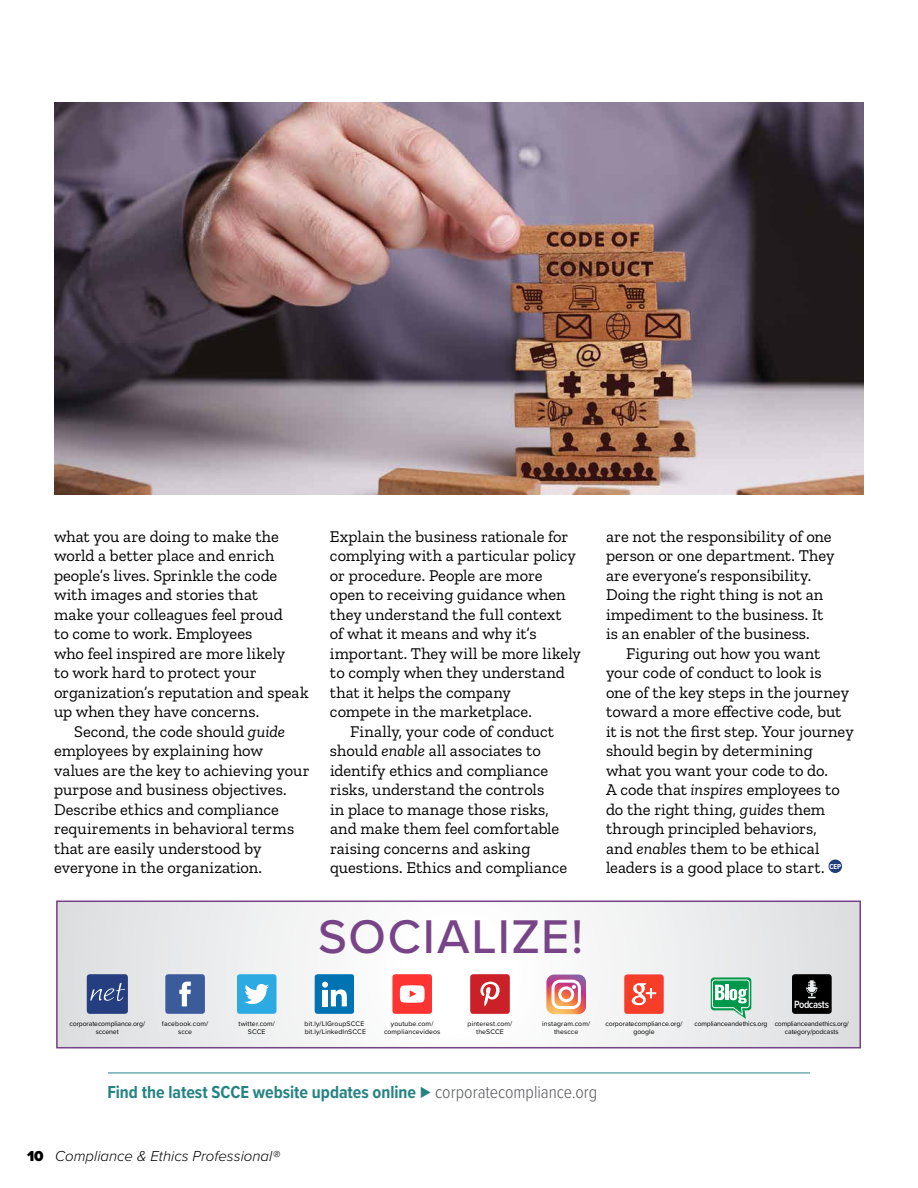
<style>
.page{position:relative;width:918px;height:1188px;background:#fff}
.page>*{position:absolute;margin:0;border:0;box-sizing:border-box;transform-origin:0 0}
.t1{font:500 49.05px "Proxima Nova";letter-spacing:.03em;color:#748}
.t2{font:700 18px "Proxima Nova Cond";color:#278383}
.t3{font:16.5px/19.5px "Zilla Slab";color:#000}
.t4{font:italic 300 15px "Proxima Nova";color:#000}
.t5{font:600 10.8px "Proxima Nova Cond";letter-spacing:-.035em;color:#fff}
.t6{font:6.9px/8.2px "Proxima Nova";letter-spacing:.005em;color:#000;text-align:center}
.t7{font:6.9px/8.2px "Proxima Nova";letter-spacing:-.015em;color:#000;text-align:center}
.s1{font-style:italic}
.s2{font-family:"Mar Vo Sym";font-weight:400}
.s3{font-weight:300;color:#58595b}
.s4{font-weight:900;font-style:normal}
</style>
<div class="page">
<svg style="left:59px;top:904px;width:799px;height:141px"></svg>
<div style="left:56px;top:901px;width:805px;height:147px;border:2px solid #748"></div>
<svg style="left:470px;top:974px;width:40px;height:40px;background:#d23e44"></svg>
<svg style="left:546px;top:975px;width:40px;height:39px"></svg>
<svg style="left:165px;top:974px;width:40px;height:40px;background:#546fa7"></svg>
<svg style="left:87px;top:974px;width:41px;height:40px;background:#364e89"></svg>
<svg style="left:711px;top:977px;width:40px;height:42px;background:#73c39a"></svg>
<svg style="left:315px;top:974px;width:39px;height:40px"></svg>
<div style="left:792px;top:974px;width:40px;height:40px;background:#000;border-radius:3px"></div>
<svg style="left:806px;top:980px;width:12px;height:18px"></svg>
<svg style="left:392px;top:974px;width:40px;height:40px"></svg>
<svg style="left:237px;top:974px;width:40px;height:40px"></svg>
<svg style="left:624px;top:975px;width:40px;height:39px;background:#f75947"></svg>
<div style="left:829px;top:860px;width:13px;height:13px;background:#1f3d7b;border-radius:50%"></div>
<hr style="left:108px;top:1073px;width:702px;height:1px;background:#278383">
<img style="left:54px;top:103px;width:810px;height:391px">
<p class="t3" style="left:54px;top:526px;width:256px">what you are doing to make the world a better place and enrich people’s lives. Sprinkle the code with images and stories that<br>make your colleagues feel proud<br>to come to work. Employees<br>who feel inspired are more likely<br>to work hard to protect your organization’s reputation and speak up when they have concerns.</p>
<p class="t3" style="left:54px;top:721px;width:257px;text-indent:20px">Second, the code should <span class="s1">guide </span>employees by explaining how values are the key to achieving your purpose and business objectives.<br>Describe ethics and compliance requirements in behavioral terms that are easily understood by everyone in the organization.</p>
<p class="t3" style="left:330px;top:526px;width:240px">Explain the business rationale for</p>
<p class="t3" style="left:330px;top:546px;width:248px">complying with a particular policy</p>
<p class="t3" style="left:330px;top:565px;width:214px">or procedure. People are more</p>
<p class="t3" style="left:330px;top:585px;width:237px">open to receiving guidance when</p>
<p class="t3" style="left:330px;top:604px;width:233px">they understand the full context</p>
<p class="t3" style="left:330px;top:624px;width:208px">of what it means and why it’s</p>
<p class="t3" style="left:330px;top:643px;width:252px">important. They will be more likely</p>
<p class="t3" style="left:330px;top:663px;width:236px">to comply when they understand</p>
<p class="t3" style="left:330px;top:682px;width:183px">that it helps the company</p>
<p class="t3" style="left:330px;top:702px;width:203px">compete in the marketplace.</p>
<p class="t3" style="left:350px;top:721px;width:205px">Finally, your code of conduct</p>
<p class="t3" style="left:330px;top:741px;width:212px">should <span class="s1">enable</span> all associates to</p>
<p class="t3" style="left:330px;top:760px;width:220px">identify ethics and compliance</p>
<p class="t3" style="left:330px;top:780px;width:216px">risks, understand the controls</p>
<p class="t3" style="left:330px;top:799px;width:220px">in place to manage those risks,</p>
<p class="t3" style="left:330px;top:819px;width:231px">and make them feel comfortable</p>
<p class="t3" style="left:330px;top:838px;width:202px">raising concerns and asking</p>
<p class="t3" style="left:330px;top:858px;width:239px">questions. Ethics and compliance</p>
<h1 class="t1" style="left:318px;top:901px;width:266px">SOCIALIZE!</h1>
<p class="t3" style="left:606px;top:526px;width:230px">are not the responsibility of one person or one department. They are everyone’s responsibility.<br>Doing the right thing is not an impediment to the business. It is an enabler of the business.</p>
<p class="t3" style="left:606px;top:644px;width:249px;text-indent:20px">Figuring out how you want your code of conduct to look is<br>one of the key steps in the journey toward a more effective code, but it is not the first step. Your journey should begin by determining<br>what you want your code to do.<br>A code that <span class="s1">inspires</span> employees to do the right thing, <span class="s1">guides</span> them through principled behaviors,<br>and <span class="s1">enables</span> them to be ethical leaders is a good place to start. <sup>CEP</sup></p>
<p class="t5" style="left:794px;top:996px;width:37px">Podcasts</p>
<p class="t6" style="left:468px;top:1019px;width:46px">pinterest.com/ theSCCE</p>
<p class="t6" style="left:542px;top:1019px;width:49px">instagram.com/ thescce</p>
<p class="t6" style="left:305px;top:1028px;width:63px">bit.ly/LinkedInSCCE</p>
<p class="t7" style="left:775px;top:1019px;width:76px">complianceandethics.org/ category/podcasts</p>
<p class="t6" style="left:238px;top:1019px;width:38px">twitter.com/<br>SCCE</p>
<p class="t6" style="left:605px;top:1019px;width:79px">corporatecompliance.org/ google</p>
<p class="t6" style="left:384px;top:1019px;width:58px">youtube.com/ compliancevideos</p>
<p class="t6" style="left:162px;top:1019px;width:48px">facebook.com/ scce</p>
<p class="t7" style="left:70px;top:1019px;width:77px">corporatecompliance.org/ sccenet</p>
<p class="t6" style="left:305px;top:1019px;width:61px">bit.ly/LIGroupSCCE</p>
<p class="t7" style="left:694px;top:1019px;width:75px">complianceandethics.org</p>
<p class="t2" style="left:107px;top:1079px;width:491px">Find the latest SCCE website updates online <span class="s2">·</span> <span class="s3">corporatecompliance.org</span></p>
<p class="t4" style="left:27px;top:1145px;width:254px"><span class="s4">10</span> Compliance &amp; Ethics Professional®</p>
</div>
